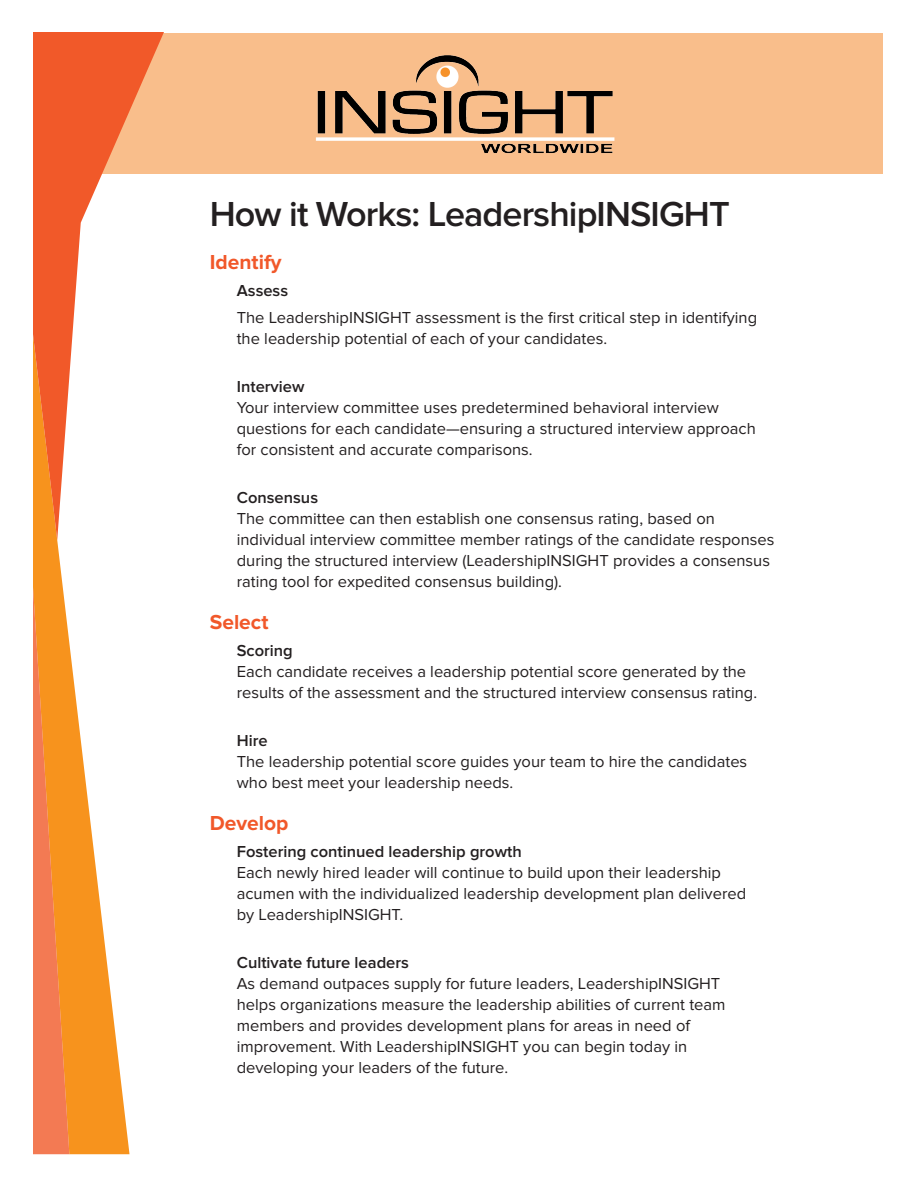
<style>
.page{position:relative;width:918px;height:1188px;background:#fff}
.page>*{position:absolute;margin:0;border:0;box-sizing:border-box;transform-origin:0 0}
.t1{font:600 36px "Proxima Nova";letter-spacing:-.025em;color:#231f20}
.t2{font:700 21px "Proxima Nova";color:#f1582a}
.t3{font:16.5px/21px "Proxima Nova";color:#231f20}
.t4{font:600 16.5px "Proxima Nova";color:#231f20}
</style>
<div class="page">
<div style="left:34px;top:34px;width:849px;height:140px;background:#f9be8b"></div>
<img style="left:294px;top:33px;width:330px;height:121px">
<svg style="left:69px;top:640px;width:61px;height:514px"></svg>
<svg style="left:34px;top:33px;width:130px;height:348px"></svg>
<svg style="left:34px;top:255px;width:35px;height:899px"></svg>
<h1 class="t1" style="left:210px;top:194px;width:522px">How it Works: LeadershipINSIGHT</h1>
<p class="t2" style="left:210px;top:250px;width:73px">Identify</p>
<p class="t4" style="left:237px;top:281px;width:53px">Assess</p>
<p class="t3" style="left:237px;top:307px;width:522px">The LeadershipINSIGHT assessment is the first critical step in identifying the leadership potential of each of your candidates.</p>
<p class="t4" style="left:237px;top:377px;width:69px">Interview</p>
<p class="t3" style="left:237px;top:397px;width:521px">Your interview committee uses predetermined behavioral interview questions for each candidate—ensuring a structured interview approach for consistent and accurate comparisons.</p>
<p class="t4" style="left:237px;top:488px;width:83px">Consensus</p>
<p class="t3" style="left:237px;top:508px;width:539px">The committee can then establish one consensus rating, based on individual interview committee member ratings of the candidate responses during the structured interview (LeadershipINSIGHT provides a consensus rating tool for expedited consensus building).</p>
<p class="t2" style="left:210px;top:610px;width:60px">Select</p>
<p class="t4" style="left:237px;top:641px;width:58px">Scoring</p>
<p class="t3" style="left:237px;top:661px;width:522px">Each candidate receives a leadership potential score generated by the results of the assessment and the structured interview consensus rating.</p>
<p class="t4" style="left:237px;top:731px;width:32px">Hire</p>
<p class="t3" style="left:237px;top:751px;width:512px">The leadership potential score guides your team to hire the candidates who best meet your leadership needs.</p>
<p class="t2" style="left:210px;top:811px;width:80px">Develop</p>
<p class="t4" style="left:237px;top:842px;width:287px">Fostering continued leadership growth</p>
<p class="t3" style="left:237px;top:862px;width:511px">Each newly hired leader will continue to build upon their leadership acumen with the individualized leadership development plan delivered by LeadershipINSIGHT.</p>
<p class="t4" style="left:237px;top:953px;width:174px">Cultivate future leaders</p>
<p class="t3" style="left:237px;top:973px;width:490px">As demand outpaces supply for future leaders, LeadershipINSIGHT helps organizations measure the leadership abilities of current team members and provides development plans for areas in need of improvement. With LeadershipINSIGHT you can begin today in developing your leaders of the future.</p>
</div>
